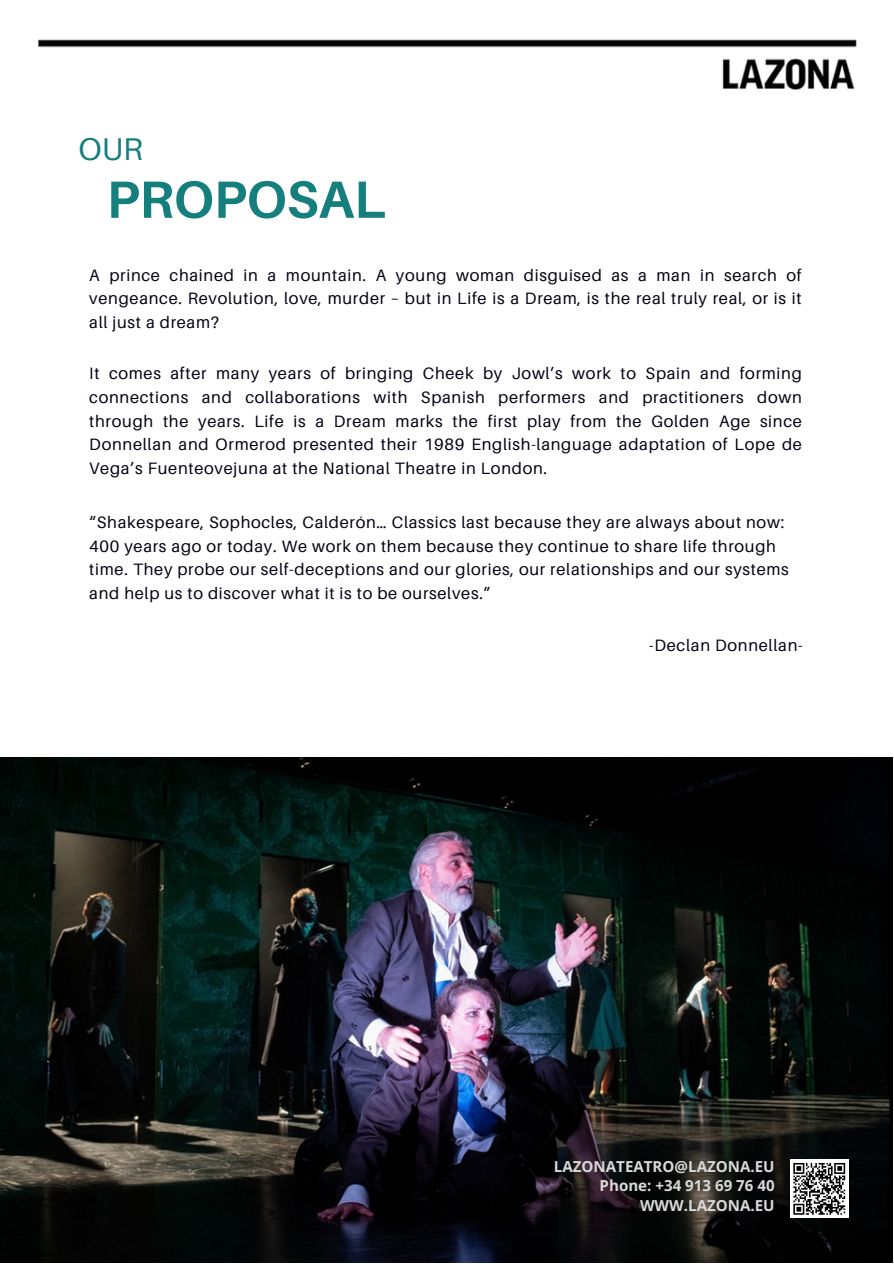
<style>
.page{position:relative;width:894px;height:1264px;background:#fff}
.page>*{position:absolute;margin:0;border:0;box-sizing:border-box;transform-origin:0 0}
.t1{font:700 52.5px "Aileron";color:#157f7e}
.t2{font:31.5px "Aileron";color:#157f7e}
.t3{font:16.5px/23.7px "Aileron";letter-spacing:.045em;color:#020213;text-align:justify}
.t4{font:700 15.15px/19.2px "Open Sans";color:#d9d9d9;text-align:right}
</style>
<div class="page">
<img style="left:0;top:757px;width:892px;height:505px">
<img style="left:38px;top:39px;width:818px;height:51px">
<div style="left:790px;top:1159px;width:58px;height:58px;background:#fff"></div>
<svg style="left:793px;top:1162px;width:53px;height:53px"></svg>
<p class="t2" style="left:78px;top:129px;width:66px">OUR</p>
<p class="t1" style="left:107px;top:167px;width:280px">PROPOSAL</p>
<p class="t3" style="left:89px;top:262px;width:713px">A prince chained in a mountain. A young woman disguised as a man in search of vengeance. Revolution, love, murder – but in Life is a Dream, is the real truly real, or is it all just a dream?</p>
<h1 class="t3" style="left:89px;top:361px;width:714px">It comes after many years of bringing Cheek by Jowl’s work to Spain and forming connections and collaborations with Spanish performers and practitioners down through the years. Life is a Dream marks the first play from the Golden Age since Donnellan and Ormerod presented their 1989 English-language adaptation of Lope de Vega’s Fuenteovejuna at the National Theatre in London.</h1>
<h2 class="t3" style="left:89px;top:510px;width:700px;text-align:left">“Shakespeare, Sophocles, Calderón… Classics last because they are always about now:<br>400 years ago or today. We work on them because they continue to share life through time. They probe our self-deceptions and our glories, our relationships and our systems and help us to discover what it is to be ourselves.”</h2>
<p class="t3" style="left:649px;top:633px;width:155px">-Declan Donnellan-</p>
<p class="t4" style="left:553px;top:1156px;width:222px">LAZONATEATRO@LAZONA.EU<br>Phone: +34 913 69 76 40<br>WWW.LAZONA.EU</p>
</div>
